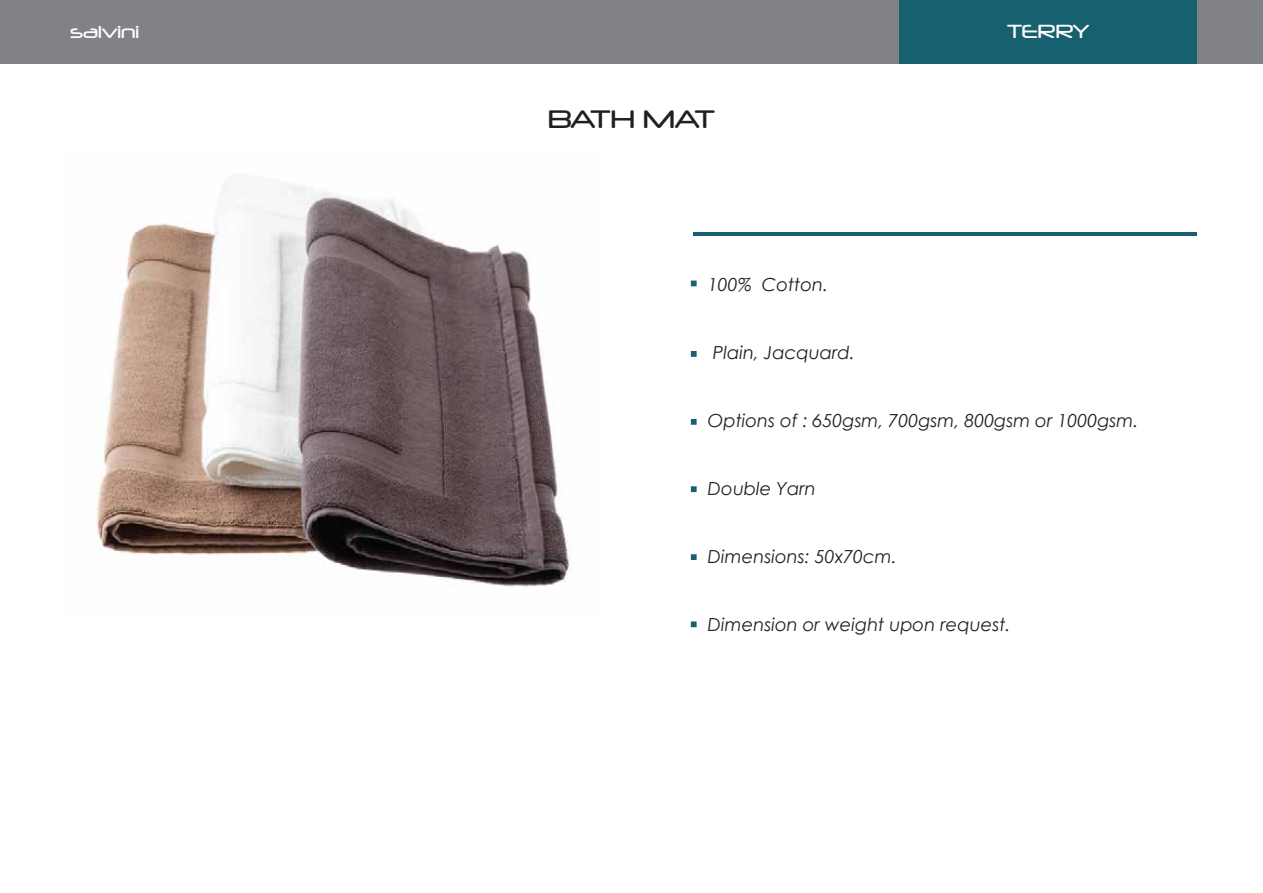
<style>
.page{position:relative;width:1263px;height:893px;background:#fff}
.page>*{position:absolute;margin:0;border:0;box-sizing:border-box;transform-origin:0 0}
.t1{font:24px "Neuropol";letter-spacing:-.035em;color:#231f20}
.t2{font:italic 18px "Century Gothic";color:#231f20}
.t3{font:18px "Neuropol";color:#fff}
.t4{font:16.5px "Neuropol";color:#fff}
</style>
<div class="page">
<img style="left:97px;top:177px;width:473px;height:410px">
<div style="left:0;top:0;width:1263px;height:64px;background:#808285"></div>
<div style="left:899px;top:0;width:298px;height:64px;background:#17606f"></div>
<svg style="left:691px;top:281px;width:6px;height:5px"></svg>
<svg style="left:691px;top:351px;width:6px;height:6px"></svg>
<svg style="left:691px;top:419px;width:6px;height:6px"></svg>
<svg style="left:691px;top:486px;width:6px;height:6px"></svg>
<svg style="left:691px;top:554px;width:6px;height:6px"></svg>
<hr style="left:694px;top:232px;width:503px;height:3px;background:#17606f">
<svg style="left:691px;top:621px;width:6px;height:6px"></svg>
<p class="t4" style="left:70px;top:21px;width:71px">salvini</p>
<p class="t3" style="left:78px;top:26px;width:77px">salvini</p>
<h1 class="t1" style="left:548px;top:104px;width:168px">BATH MAT</h1>
<p class="t2" style="left:708px;top:272px;width:122px">100% Cotton.</p>
<p class="t2" style="left:713px;top:340px;width:143px">Plain, Jacquard.</p>
<p class="t3" style="left:1007px;top:20px;width:84px">TERRY</p>
<p class="t2" style="left:708px;top:408px;width:432px">Options of : 650gsm, 700gsm, 800gsm or 1000gsm.</p>
<p class="t2" style="left:708px;top:476px;width:110px">Double Yarn</p>
<p class="t2" style="left:708px;top:544px;width:190px">Dimensions: 50x70cm.</p>
<p class="t2" style="left:708px;top:612px;width:304px">Dimension or weight upon request.</p>
</div>
